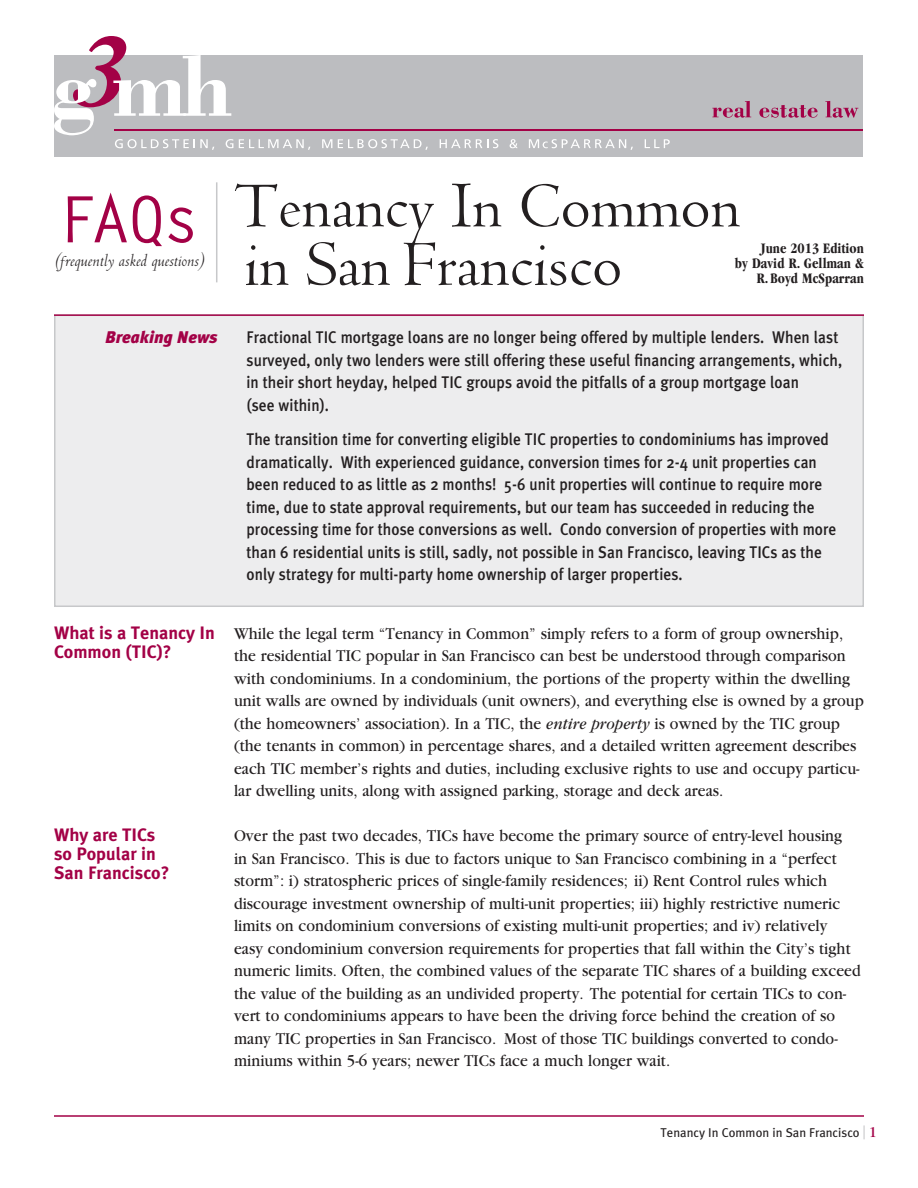
<style>
.page{position:relative;width:918px;height:1188px;background:#fff}
.page>*{position:absolute;margin:0;border:0;box-sizing:border-box;transform-origin:0 0}
.t1{font:69px/58.5px "Metropolitan H";color:#231f20}
.t2{font:69px "Letter Gothic Bld";color:#a30146}
.t3{font:19.5px "Metropolitan Italic H";color:#231f20}
.basic_question{font:700 18px/19.2px "Meta Plus";color:#a30146}
.subhead_c_text{font:17.25px/22.5px "Garamond";letter-spacing:.005em;color:#231f20;scale:.92 1}
.text{font:500 16.8px/22.5px "Meta Plus";letter-spacing:.005em;color:#231f20;scale:.91 1}
.t4{font:italic 900 16.8px "Meta Plus";color:#a30146}
.t5{font:700 condensed 15px/15px "Garamond";letter-spacing:.01em;color:#231f20;text-align:right;scale:.96 1}
.t6{font:12.75px "Meta Plus";color:#231f20}
.s1{font-style:italic;font-size:16.8px}
.s2{font-size:17.85px;color:#c7c8ca}
.s3{font-family:"Garamond";font-size:15.75px;color:#a30146}
</style>
<div class="page">
<div style="left:54px;top:315px;width:810px;height:292px;background:#ededee;border:2px solid #c7c8ca"></div>
<hr style="left:54px;top:314px;width:810px;height:2px;background:#a30146">
<hr style="left:54px;top:1115px;width:810px;height:2px;background:#a30146">
<hr style="left:216px;top:182px;width:1px;height:100px;background:#c7c8ca">
<div style="left:54px;top:55px;width:808px;height:102px;background:#bcbdc0"></div>
<hr style="left:114px;top:129px;width:748px;height:2px;background:#a30146">
<svg style="left:712px;top:101px;width:39px;height:17px"></svg>
<svg style="left:759px;top:105px;width:59px;height:13px"></svg>
<svg style="left:825px;top:101px;width:33px;height:17px"></svg>
<svg style="left:54px;top:36px;width:179px;height:114px"></svg>
<svg style="left:239px;top:139px;width:71px;height:11px"></svg>
<svg style="left:322px;top:139px;width:10px;height:9px"></svg>
<svg style="left:338px;top:139px;width:90px;height:11px"></svg>
<svg style="left:440px;top:139px;width:58px;height:9px"></svg>
<svg style="left:510px;top:139px;width:8px;height:9px"></svg>
<svg style="left:529px;top:139px;width:104px;height:11px"></svg>
<svg style="left:645px;top:139px;width:25px;height:9px"></svg>
<p class="t2" style="left:60px;top:173px;width:141px">FAQs</p>
<p class="t3" style="left:55px;top:250px;width:151px">(frequently asked questions)</p>
<p class="t1" style="left:234px;top:178px;width:508px">Tenancy In Common in San Francisco</p>
<p class="t5" style="left:761px;top:241px;width:109px">June 2013 Edition</p>
<p class="t5" style="left:735px;top:256px;width:136px">by David R. Gellman &amp;<br>R. Boyd McSparran</p>
<p class="t4" style="left:105px;top:328px;width:114px">Breaking News</p>
<p class="text" style="left:247px;top:326px;width:656px">Fractional TIC mortgage loans are no longer being offered by multiple lenders. When last surveyed, only two lenders were still offering these useful financing arrangements, which, in their short heyday, helped TIC groups avoid the pitfalls of a group mortgage loan<br>(see within).</p>
<p class="text" style="left:247px;top:428px;width:650px">The transition time for converting eligible TIC properties to condominiums has improved dramatically. With experienced guidance, conversion times for 2-4 unit properties can been reduced to as little as 2 months! 5-6 unit properties will continue to require more time, due to state approval requirements, but our team has succeeded in reducing the processing time for those conversions as well. Condo conversion of properties with more than 6 residential units is still, sadly, not possible in San Francisco, leaving TICs as the only strategy for multi-party home ownership of larger properties.</p>
<p class="basic_question" style="left:54px;top:623px;width:162px">What is a Tenancy In<br>Common (TIC)?</p>
<p class="basic_question" style="left:54px;top:825px;width:117px">Why are TICs so Popular in<br>San Francisco?</p>
<p class="subhead_c_text" style="left:234px;top:623px;width:686px">While the legal term “Tenancy in Common” simply refers to a form of group ownership, the residential TIC popular in San Francisco can best be understood through comparison with condominiums. In a condominium, the portions of the property within the dwelling unit walls are owned by individuals (unit owners), and everything else is owned by a group (the homeowners’ association). In a TIC, the <span class="s1">entire property</span> is owned by the TIC group (the tenants in common) in percentage shares, and a detailed written agreement describes each TIC member’s rights and duties, including exclusive rights to use and occupy particu&shy;lar dwelling units, along with assigned parking, storage and deck areas.</p>
<p class="subhead_c_text" style="left:234px;top:825px;width:683px">Over the past two decades, TICs have become the primary source of entry-level housing<br>in San Francisco. This is due to factors unique to San Francisco combining in a “perfect storm”: i) stratospheric prices of single-family residences; ii) Rent Control rules which discourage investment ownership of multi-unit properties; iii) highly restrictive numeric limits on condominium conversions of existing multi-unit properties; and iv) relatively<br>easy condominium conversion requirements for properties that fall within the City’s tight numeric limits. Often, the combined values of the separate TIC shares of a building exceed the value of the building as an undivided property. The potential for certain TICs to con&shy;vert to condominiums appears to have been the driving force behind the creation of so many TIC properties in San Francisco. Most of those TIC buildings converted to condo&shy;miniums within 5-6 years; newer TICs face a much longer wait.</p>
<p class="t6" style="left:661px;top:1125px;width:218px">Tenancy In Common in San Francisco <span class="s2">|</span> <span class="s3">1</span></p>
</div>
